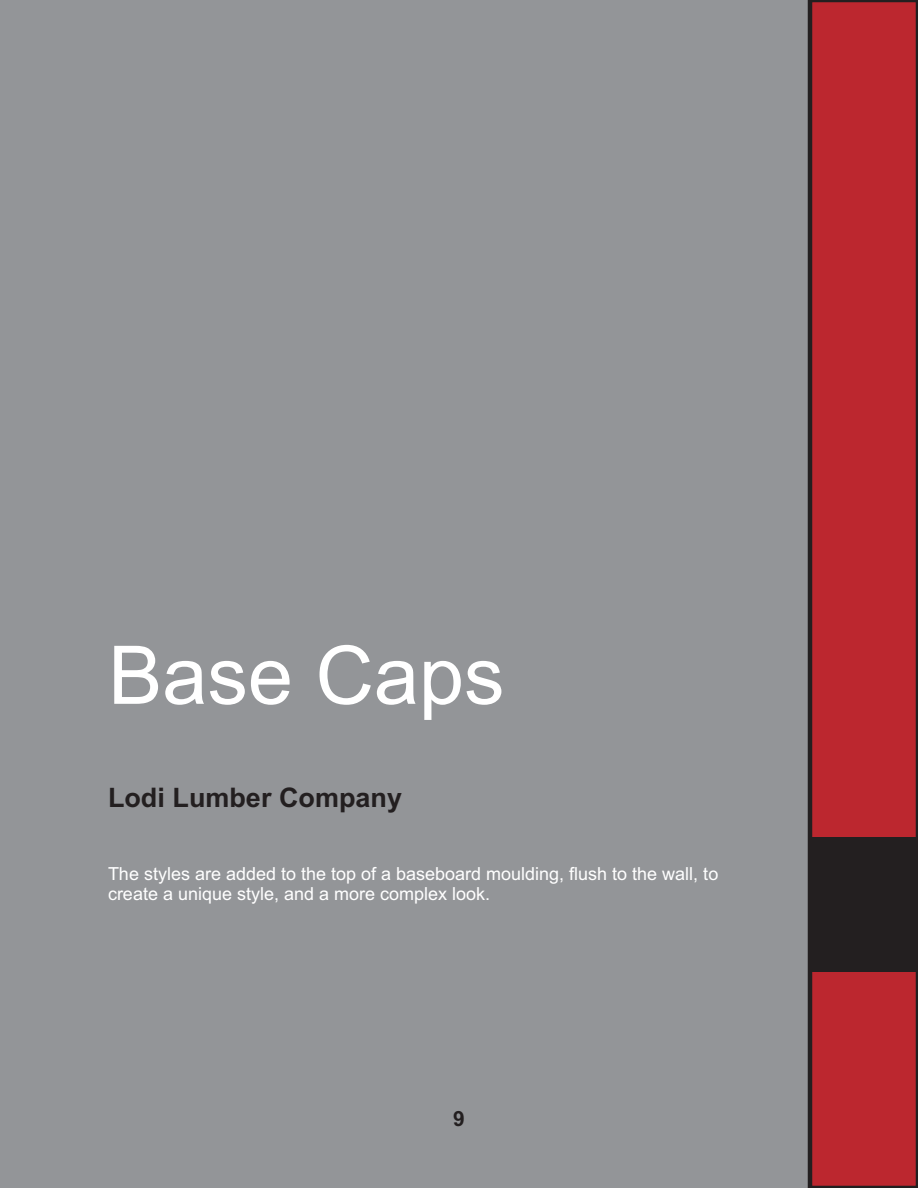
<style>
.page{position:relative;width:918px;height:1188px;background:#939598}
.page>*{position:absolute;margin:0;border:0;box-sizing:border-box;transform-origin:0 0}
.t1{font:81px "Arial";color:#fff}
.t2{font:700 27px "Arial";color:#231f20}
.t3{font:700 21px "Arial";color:#231f20}
.t4{font:18px/20.1px "Arial";color:#fff}
</style>
<div class="page">
<svg style="left:807px;top:0;width:111px;height:1188px;background:#b1272e"></svg>
<div style="left:810px;top:837px;width:108px;height:135px;background:#231f20"></div>
<h1 class="t1" style="left:108px;top:645px;width:398px">Base Caps</h1>
<h2 class="t2" style="left:108px;top:788px;width:296px">Lodi Lumber Company</h2>
<p class="t4" style="left:108px;top:866px;width:612px">The styles are added to the top of a baseboard moulding, flush to the wall, to create a unique style, and a more complex look.</p>
<p class="t3" style="left:453px;top:1111px;width:13px">9</p>
</div>
